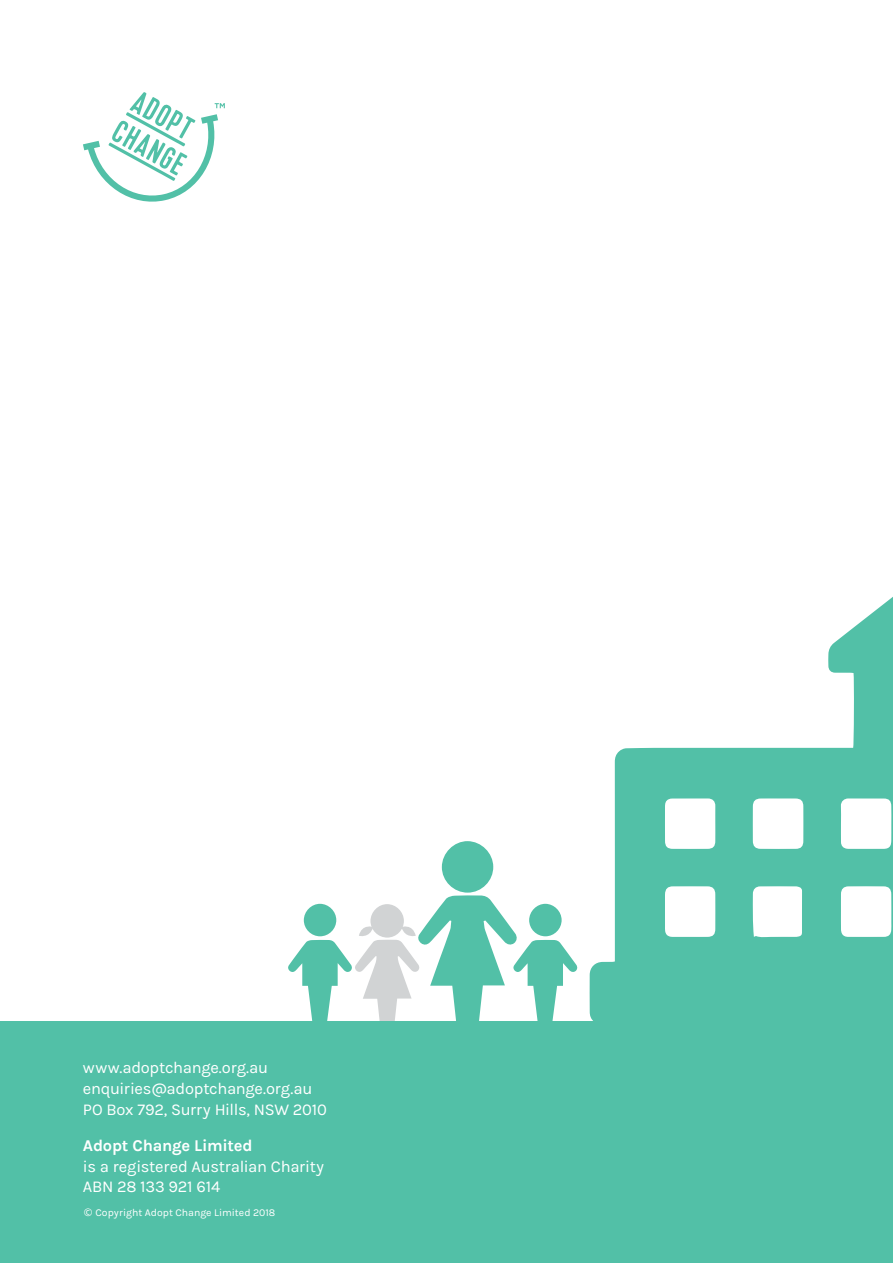
<style>
.page{position:relative;width:893px;height:1263px;background:#fff}
.page>*{position:absolute;margin:0;border:0;box-sizing:border-box;transform-origin:0 0}
.t1{font:16.5px/21px "Karla";letter-spacing:-.015em;color:#fff}
.t2{font:700 16.5px "Karla";letter-spacing:-.015em;color:#fff}
.t3{font:10.5px "Karla";letter-spacing:.005em;color:#fff}
.s1{font-family:"Open Sans"}
</style>
<div class="page">
<div style="left:442px;top:841px;width:51px;height:52px;background:#52c0a7;border-radius:50%"></div>
<svg style="left:288px;top:895px;width:290px;height:126px"></svg>
<div style="left:529px;top:904px;width:33px;height:32px;background:#52c0a7;border-radius:50%"></div>
<svg style="left:83px;top:92px;width:142px;height:110px"></svg>
<div style="left:0;top:1021px;width:893px;height:242px;background:#52c0a7"></div>
<svg style="left:590px;top:597px;width:303px;height:424px;fill:#52c0a7"></svg>
<p class="t1" style="left:83px;top:1057px;width:245px">www.adoptchange.org.au enquiries@adoptchange.org.au<br>PO Box 792, Surry Hills, NSW 2010</p>
<p class="t2" style="left:83px;top:1135px;width:171px">Adopt Change Limited</p>
<p class="t1" style="left:83px;top:1156px;width:243px">is a registered Australian Charity<br>ABN 28 133 921 614</p>
<p class="t3" style="left:84px;top:1207px;width:193px"><span class="s1">©</span> Copyright Adopt Change Limited 2018</p>
</div>
